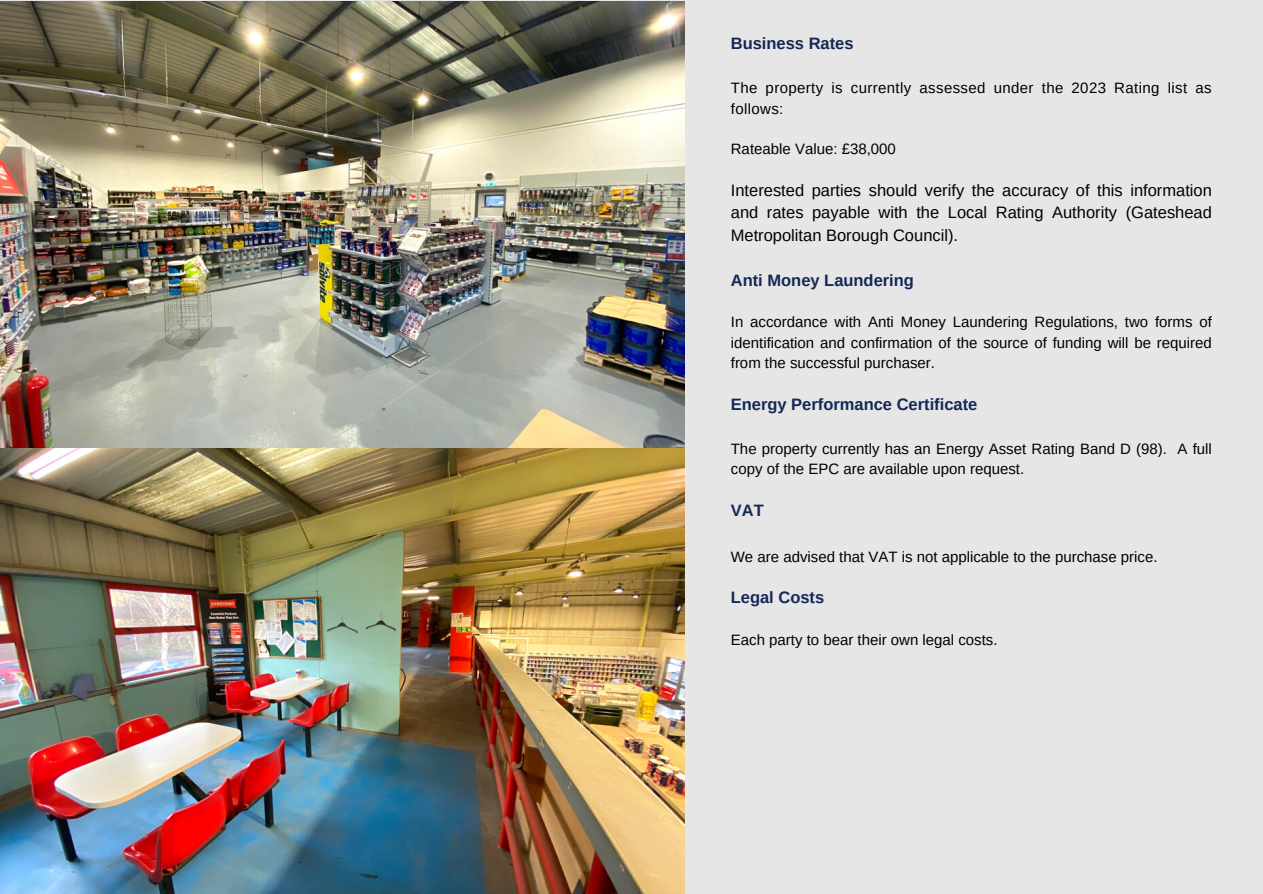
<style>
.page{position:relative;width:1263px;height:894px;background:#fff}
.page>*{position:absolute;margin:0;border:0;box-sizing:border-box;transform-origin:0 0}
.t1{font:16.5px/22.5px "Arimo";color:#000;text-align:justify}
.t2{font:700 16.5px "Arimo";color:#142757}
.t3{font:15px/20.2px "Arimo";color:#000;text-align:justify}
.t4{font:15px/20.2px "Arimo";letter-spacing:.025em;color:#000}
</style>
<div class="page">
<div style="left:0;top:0;width:1263px;height:893px;background:#e6e6e6"></div>
<img style="left:0;top:2px;width:684px;height:891px">
<p class="t2" style="left:731px;top:34px;width:124px">Business Rates</p>
<p class="t4" style="left:731px;top:78px;width:482px">The property is currently assessed under the 2023 Rating list as follows:</p>
<h2 class="t3" style="left:731px;top:139px;width:167px">Rateable Value: £38,000</h2>
<p class="t1" style="left:731px;top:179px;width:483px">Interested parties should verify the accuracy of this information and rates payable with the Local Rating Authority (Gateshead Metropolitan Borough Council).</p>
<p class="t2" style="left:731px;top:271px;width:185px">Anti Money Laundering</p>
<p class="t3" style="left:731px;top:312px;width:483px">In accordance with Anti Money Laundering Regulations, two forms of identification and confirmation of the source of funding will be required from the successful purchaser.</p>
<h2 class="t2" style="left:731px;top:394px;width:248px">Energy Performance Certificate</h2>
<p class="t3" style="left:731px;top:438px;width:483px">The property currently has an Energy Asset Rating Band D (98). A full copy of the EPC are available upon request.</p>
<h2 class="t2" style="left:731px;top:500px;width:34px">VAT</h2>
<p class="t3" style="left:731px;top:546px;width:428px">We are advised that VAT is not applicable to the purchase price.</p>
<h1 class="t2" style="left:731px;top:588px;width:95px">Legal Costs</h1>
<p class="t3" style="left:731px;top:629px;width:268px">Each party to bear their own legal costs.</p>
</div>
